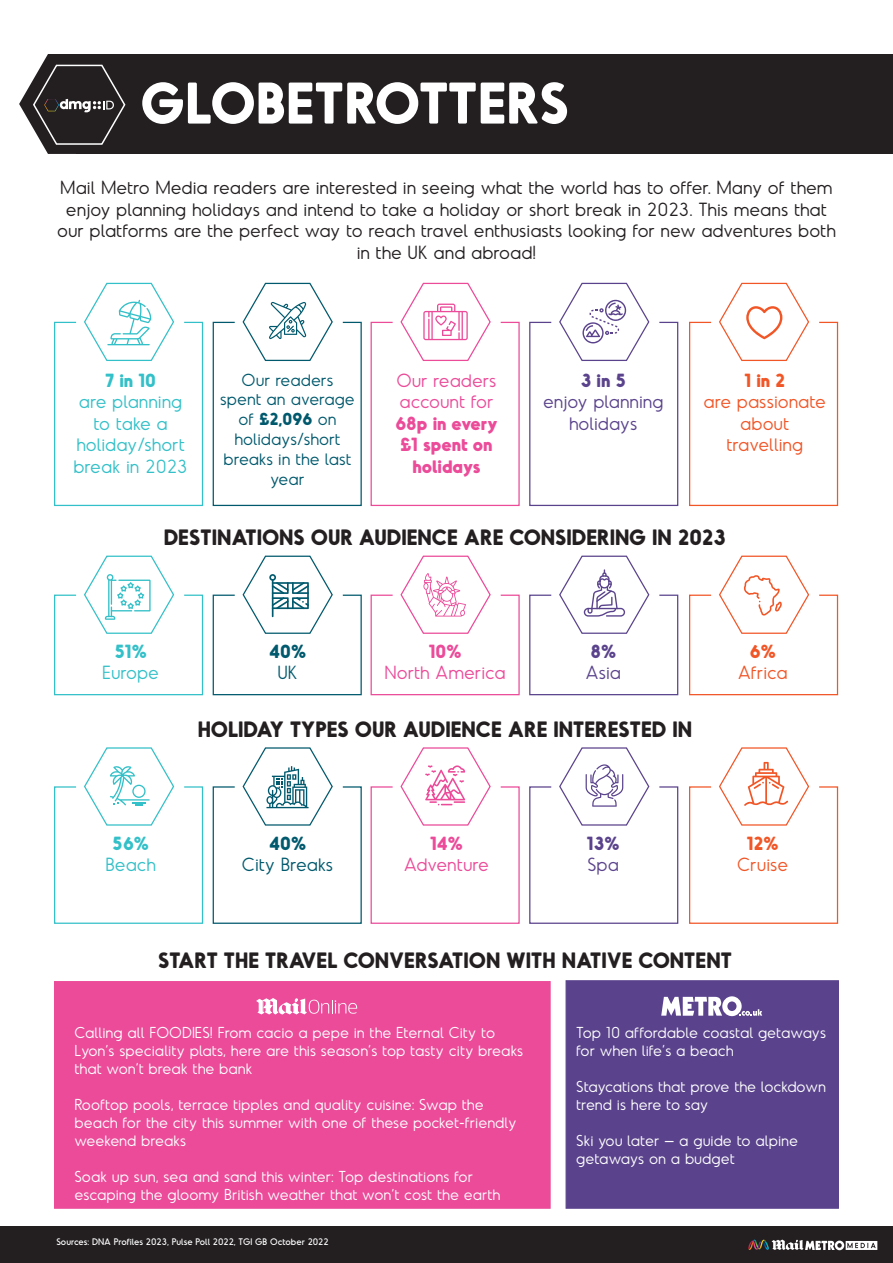
<style>
.page{position:relative;width:893px;height:1263px;background:#fff}
.page>*{position:absolute;margin:0;border:0;box-sizing:border-box;transform-origin:0 0}
.t1{font:700 55.5px "Odudo Soft";color:#fff}
.t2{font:700 21px "Odudo Soft";color:#231f20}
.t3{font:300 18px/21.6px "Odudo Soft";color:#231f20;text-align:center}
.t4{font:300 18px/21.6px "Odudo Soft";color:#33c0c8;text-align:center}
.t5{font:700 18px/21.6px "Odudo Soft";color:#eb4b99;text-align:center}
.t6{font:300 18px/21.6px "Odudo Soft";color:#f15627;text-align:center}
.t7{font:300 18px/21.6px "Odudo Soft";color:#5a438c;text-align:center}
.t8{font:300 18px "Odudo Soft";color:#eb4b99}
.t9{font:300 18px "Odudo Soft";color:#00596d}
.t10{font:700 18px "Odudo Soft";color:#33c0c8}
.t11{font:700 18px "Odudo Soft";color:#5a438c}
.t12{font:700 18px "Odudo Soft";color:#f15627}
.t13{font:700 18px "Odudo Soft";color:#00596d}
.t14{font:300 16.5px/19.8px "Odudo Soft";color:#00596d;text-align:center}
.t15{font:300 15px/18px "Odudo Soft";color:#fff}
.t16{font:9px "Odudo Soft";color:#fff}
.s1{font-weight:700}
.s2{font-weight:300}
</style>
<div class="page">
<div style="left:77px;top:54px;width:816px;height:100px;background:#231f20"></div>
<svg style="left:19px;top:54px;width:107px;height:100px"></svg>
<div style="left:54px;top:981px;width:497px;height:228px;background:#eb4b99"></div>
<div style="left:565px;top:980px;width:274px;height:229px;background:#5a438c"></div>
<svg style="left:256px;top:998px;width:101px;height:16px"></svg>
<svg style="left:661px;top:996px;width:101px;height:20px"></svg>
<div style="left:0;top:1227px;width:893px;height:36px;background:#231f20"></div>
<svg style="left:748px;top:1239px;width:129px;height:11px"></svg>
<svg style="left:54px;top:282px;width:150px;height:225px"></svg>
<svg style="left:212px;top:282px;width:150px;height:225px"></svg>
<svg style="left:370px;top:282px;width:150px;height:224px"></svg>
<svg style="left:529px;top:282px;width:150px;height:224px"></svg>
<svg style="left:689px;top:282px;width:150px;height:225px"></svg>
<svg style="left:54px;top:555px;width:150px;height:141px"></svg>
<svg style="left:212px;top:555px;width:150px;height:141px"></svg>
<svg style="left:370px;top:555px;width:150px;height:141px"></svg>
<svg style="left:529px;top:555px;width:150px;height:141px"></svg>
<svg style="left:689px;top:555px;width:150px;height:141px"></svg>
<svg style="left:54px;top:747px;width:150px;height:177px"></svg>
<svg style="left:212px;top:747px;width:150px;height:177px"></svg>
<svg style="left:370px;top:747px;width:150px;height:177px"></svg>
<svg style="left:529px;top:747px;width:150px;height:177px"></svg>
<svg style="left:689px;top:747px;width:150px;height:177px"></svg>
<p class="t1" style="left:140px;top:67px;width:430px">GLOBETROTTERS</p>
<p class="t3" style="left:57px;top:176px;width:780px">Mail Metro Media readers are interested in seeing what the world has to offer. Many of them enjoy planning holidays and intend to take a holiday or short break in 2023. This means that our platforms are the perfect way to reach travel enthusiasts looking for new adventures both in the UK and abroad!</p>
<p class="t10" style="left:105px;top:368px;width:52px">7 in 10</p>
<p class="t4" style="left:73px;top:391px;width:116px">are planning to take a holiday/short break in 2023</p>
<p class="t14" style="left:220px;top:369px;width:136px">Our readers spent an average of <span class="s1">£2,096</span> on holidays/short breaks in the last year</p>
<p class="t5" style="left:395px;top:369px;width:104px"><span class="s2">Our readers account for<br></span>68p in every £1 spent on holidays</p>
<p class="t11" style="left:581px;top:368px;width:47px">3 in 5</p>
<p class="t7" style="left:543px;top:391px;width:122px">enjoy planning holidays</p>
<p class="t12" style="left:744px;top:368px;width:42px">1 in 2</p>
<p class="t6" style="left:703px;top:391px;width:124px">are passionate about travelling</p>
<p class="t2" style="left:164px;top:524px;width:564px">DESTINATIONS OUR AUDIENCE ARE CONSIDERING IN 2023</p>
<p class="t10" style="left:114px;top:640px;width:34px">51%</p>
<p class="t4" style="left:102px;top:662px;width:58px">Europe</p>
<p class="t10" style="left:112px;top:831px;width:38px">56%</p>
<p class="t4" style="left:105px;top:854px;width:52px">Beach</p>
<p class="t13" style="left:269px;top:640px;width:38px">40%</p>
<p class="t9" style="left:277px;top:662px;width:22px">UK</p>
<p class="t5" style="left:429px;top:640px;width:34px">10%</p>
<p class="t8" style="left:384px;top:662px;width:123px">North America</p>
<p class="t11" style="left:590px;top:640px;width:27px">8%</p>
<p class="t7" style="left:585px;top:662px;width:37px">Asia</p>
<p class="t2" style="left:198px;top:715px;width:496px">HOLIDAY TYPES OUR AUDIENCE ARE INTERESTED IN</p>
<p class="t13" style="left:269px;top:831px;width:38px">40%</p>
<p class="t9" style="left:242px;top:853px;width:93px">City Breaks</p>
<p class="t5" style="left:430px;top:832px;width:34px">14%</p>
<p class="t8" style="left:404px;top:853px;width:87px">Adventure</p>
<p class="t11" style="left:587px;top:831px;width:34px">13%</p>
<p class="t7" style="left:588px;top:854px;width:33px">Spa</p>
<p class="t12" style="left:749px;top:640px;width:28px">6%</p>
<p class="t6" style="left:738px;top:662px;width:51px">Africa</p>
<p class="t12" style="left:747px;top:831px;width:33px">12%</p>
<p class="t6" style="left:737px;top:854px;width:52px">Cruise</p>
<p class="t2" style="left:158px;top:947px;width:575px">START THE TRAVEL CONVERSATION WITH NATIVE CONTENT</p>
<p class="t15" style="left:74px;top:1024px;width:450px">Calling all FOODIES! From cacio a pepe in the Eternal City to<br>Lyon’s speciality plats, here are this season’s top tasty city breaks that won’t break the bank</p>
<p class="t15" style="left:74px;top:1096px;width:444px">Rooftop pools, terrace tipples and quality cuisine: Swap the beach for the city this summer with one of these pocket-friendly weekend breaks</p>
<p class="t15" style="left:74px;top:1168px;width:427px">Soak up sun, sea and sand this winter: Top destinations for escaping the gloomy British weather that won’t cost the earth</p>
<p class="t16" style="left:56px;top:1236px;width:274px">Sources: DNA Profiles 2023, Pulse Poll 2022, TGI GB October 2022</p>
<p class="t15" style="left:576px;top:1024px;width:252px">Top 10 affordable coastal getaways for when life’s a beach</p>
<p class="t15" style="left:576px;top:1078px;width:251px">Staycations that prove the lockdown trend is here to say</p>
<p class="t15" style="left:576px;top:1132px;width:223px">Ski you later – a guide to alpine getaways on a budget</p>
</div>
